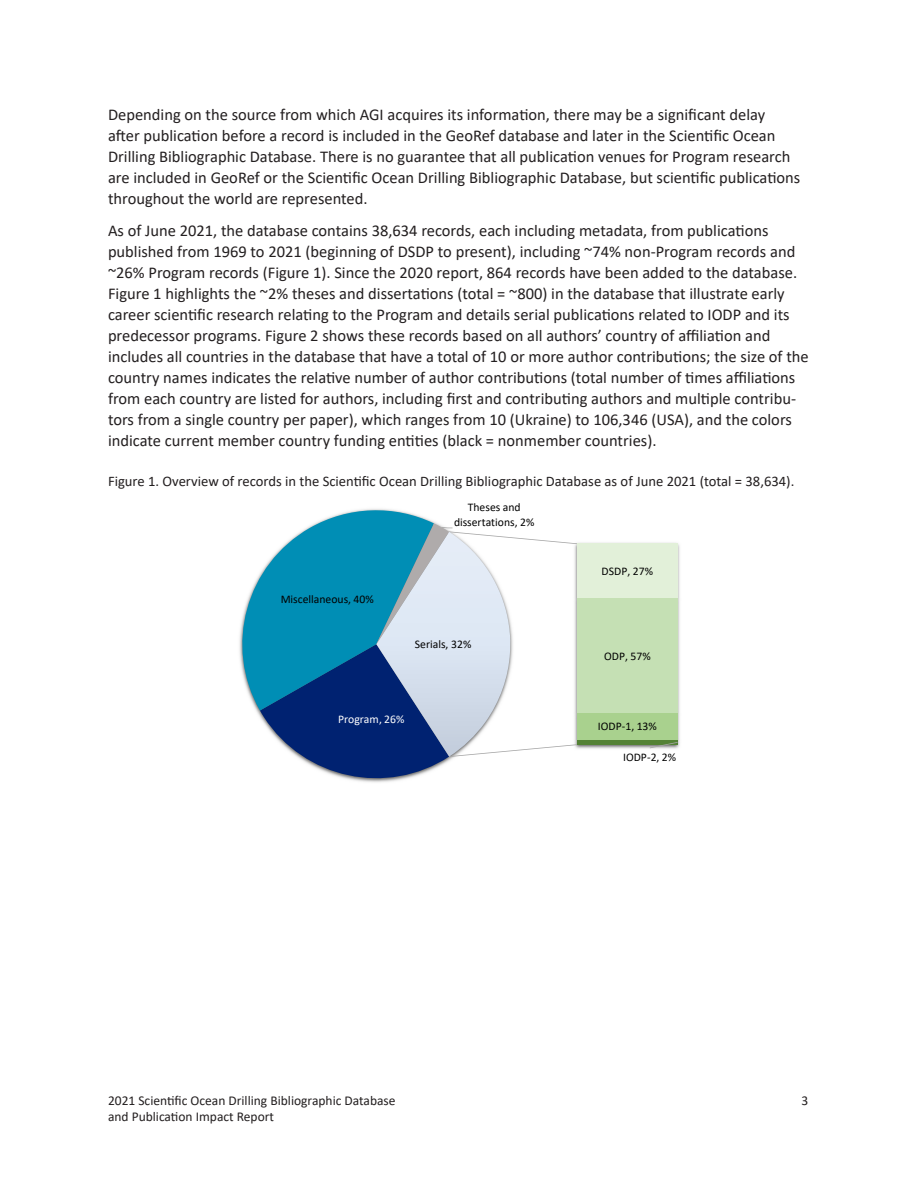
<style>
.page{position:relative;width:918px;height:1188px;background:#fff}
.page>*{position:absolute;margin:0;border:0;box-sizing:border-box;transform-origin:0 0}
.Body{font:16.5px/21px "Calibri";color:#231f20}
.t1{font:14.7px "Calibri";color:#231f20}
.t2{font:13.5px "Calibri";color:#231f20}
.t3{font:11.7px/14.2px "Calibri";color:#000;text-align:center}
.t4{font:11.7px "Calibri";color:#fff}
</style>
<div class="page">
<img style="left:577px;top:542px;width:103px;height:207px">
<svg style="left:239px;top:509px;width:195px;height:202px"></svg>
<div style="left:577px;top:544px;width:101px;height:54px;background:#e2f0d9"></div>
<div style="left:577px;top:598px;width:101px;height:115px;background:#c5e0b4"></div>
<div style="left:577px;top:713px;width:101px;height:27px;background:#a9d18e"></div>
<div style="left:577px;top:740px;width:101px;height:5px;background:#548235"></div>
<svg style="left:260px;top:523px;width:317px;height:260px"></svg>
<svg style="left:650px;top:742px;width:28px;height:6px"></svg>
<p class="Body" style="left:108px;top:104px;width:694px">Depending on the source from which AGI acquires its information, there may be a significant delay after publication before a record is included in the GeoRef database and later in the Scientific Ocean Drilling Bibliographic Database. There is no guarantee that all publication venues for Program research are included in GeoRef or the Scientific Ocean Drilling Bibliographic Database, but scientific publications throughout the world are represented.</p>
<p class="Body" style="left:108px;top:219px;width:702px">As of June 2021, the database contains 38,634 records, each including metadata, from publications published from 1969 to 2021 (beginning of DSDP to present), including ~74% non-Program records and ~26% Program records (Figure 1). Since the 2020 report, 864 records have been added to the database.<br>Figure 1 highlights the ~2% theses and dissertations (total = ~800) in the database that illustrate early career scientific research relating to the Program and details serial publications related to IODP and its predecessor programs. Figure 2 shows these records based on all authors’ country of affiliation and includes all countries in the database that have a total of 10 or more author contributions; the size of the country names indicates the relative number of author contributions (total number of times affiliations from each country are listed for authors, including first and contributing authors and multiple contribu&shy;tors from a single country per paper), which ranges from 10 (Ukraine) to 106,346 (USA), and the colors indicate current member country funding entities (black = nonmember countries).</p>
<p class="t1" style="left:108px;top:471px;width:688px">Figure 1. Overview of records in the Scientific Ocean Drilling Bibliographic Database as of June 2021 (total = 38,634).</p>
<p class="t3" style="left:454px;top:500px;width:82px">Theses and dissertations, 2%</p>
<p class="t3" style="left:281px;top:591px;width:95px">Miscellaneous, 40%</p>
<p class="t3" style="left:415px;top:637px;width:58px">Serials, 32%</p>
<p class="t4" style="left:338px;top:711px;width:68px">Program, 26%</p>
<p class="t3" style="left:602px;top:564px;width:53px">DSDP, 27%</p>
<p class="t3" style="left:604px;top:648px;width:48px">ODP, 57%</p>
<p class="t3" style="left:598px;top:719px;width:61px">IODP‐1, 13%</p>
<p class="t3" style="left:623px;top:749px;width:55px">IODP‐2, 2%</p>
<p class="t2" style="left:108px;top:1091px;width:289px">2021 Scientific Ocean Drilling Bibliographic Database</p>
<p class="t2" style="left:802px;top:1091px;width:8px">3</p>
<p class="t2" style="left:108px;top:1108px;width:168px">and Publication Impact Report</p>
</div>
